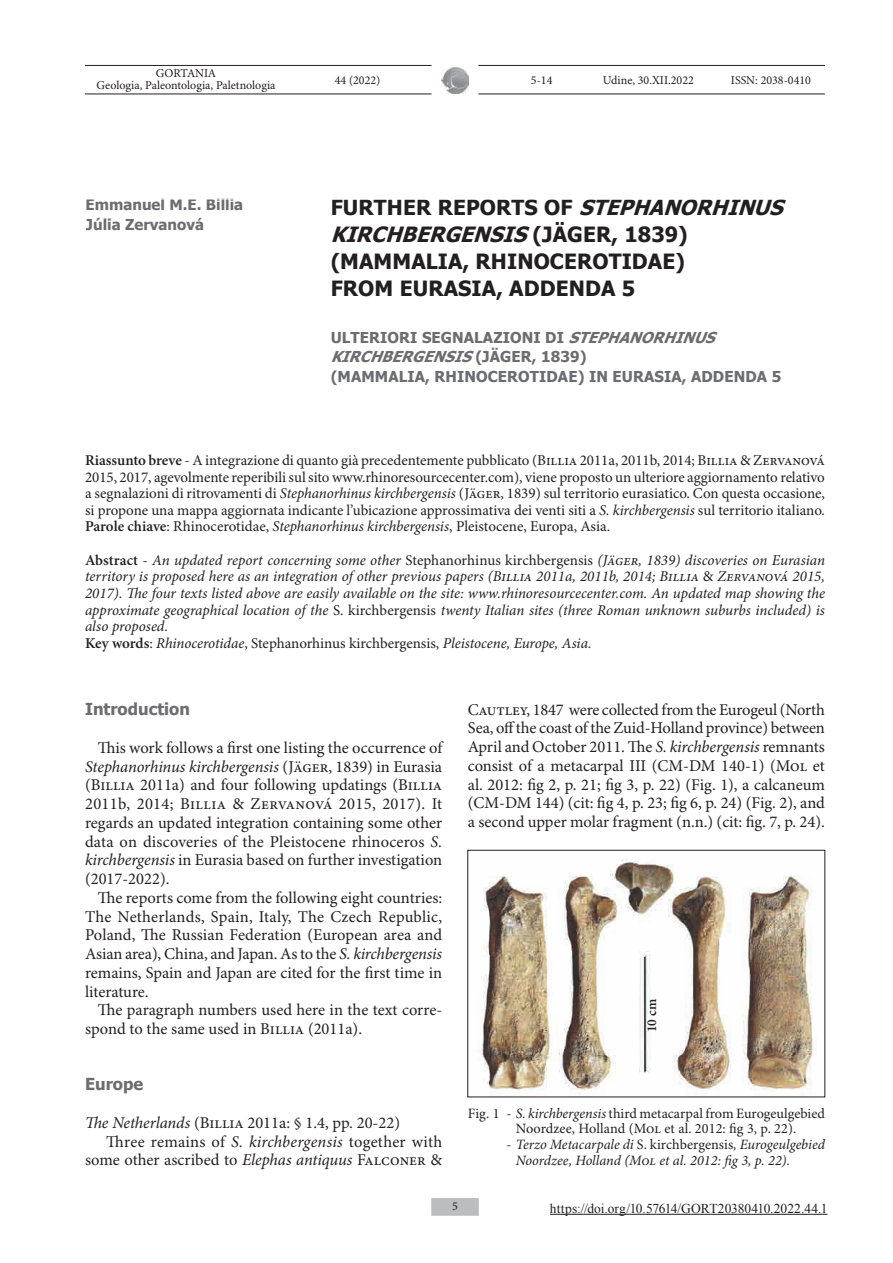
<style>
.page{position:relative;width:893px;height:1263px;background:#fff}
.page>*{position:absolute;margin:0;border:0;box-sizing:border-box;transform-origin:0 0}
.Corpo_del_testo{font:700 21px/27px "Tahoma";letter-spacing:.005em;color:#231f20}
.t1{font:16.5px/18.8px "Minion Pro";color:#231f20;text-align:justify}
.t2{font:700 16.5px "Tahoma";color:#6c6d70}
.Normale{font:15px/16.6px "Minion Pro";color:#231f20;text-align:justify}
.Normale-2{font:italic 15px/16.6px "Minion Pro";letter-spacing:-.005em;color:#231f20;text-align:justify}
.Corpo_del_testo-2{font:700 15px/19.5px "Tahoma";letter-spacing:.005em;color:#6c6d70}
.t3{font:14.25px/15.8px "Minion Pro";color:#231f20}
.t4{font:italic 14.25px/15.8px "Minion Pro";letter-spacing:-.005em;color:#231f20}
.corpo_colonna{font:13.5px "Times New Roman";color:#231f20}
.t5{font:600 13.5px "Minion Pro";color:#231f20}
.t6{font:12px "Minion Pro";color:#231f20}
.s1{font-style:italic}
.s2{font-weight:600}
.s3{font-weight:600;font-style:normal}
.s4{font-style:normal}
</style>
<div class="page">
<div style="left:432px;top:1198px;width:46px;height:17px;background:#bcbdc0"></div>
<hr style="left:478px;top:94px;width:347px;height:1px;background:#231f20">
<hr style="left:85px;top:94px;width:347px;height:1px;background:#231f20">
<hr style="left:478px;top:65px;width:347px;height:1px;background:#231f20">
<hr style="left:85px;top:65px;width:347px;height:1px;background:#231f20">
<img style="left:441px;top:67px;width:28px;height:27px">
<img style="left:478px;top:859px;width:335px;height:236px">
<hr style="left:550px;top:1214px;width:277px;height:1px;background:#231f20">
<p class="t6" style="left:156px;top:66px;width:62px">GORTANIA</p>
<p class="t6" style="left:97px;top:78px;width:180px">Geologia, Paleontologia, Paletnologia</p>
<p class="Corpo_del_testo-2" style="left:86px;top:194px;width:159px">Emmanuel M.E. Billia</p>
<p class="Corpo_del_testo-2" style="left:86px;top:214px;width:120px">Júlia Zervanová</p>
<p class="t6" style="left:335px;top:73px;width:47px">44 (2022)</p>
<p class="t6" style="left:531px;top:73px;width:23px">5-14</p>
<p class="t6" style="left:603px;top:73px;width:93px">Udine, 30.XII.2022</p>
<p class="t6" style="left:731px;top:73px;width:82px">ISSN: 2038-0410</p>
<p class="Corpo_del_testo" style="left:331px;top:193px;width:462px">F U R T H E R R E P O R T S O F <span class="s1">STEPHANORHINUS<br>KIRCHBERGENSIS</span>( J Ä G E R , 1 8 3 9 ) (MAMMALIA, RHINOCEROTIDAE)<br>FROM EURASIA, ADDENDA 5</p>
<p class="Corpo_del_testo-2" style="left:331px;top:326px;width:452px">ULTERIORI SEGNALAZIONI DI <span class="s1">STEPHANORHINUS<br>KIRCHBERGENSIS</span>( J Ä G E R , 1 8 3 9 )<br>(MAMMALIA, RHINOCEROTIDAE) IN EURASIA, ADDENDA 5</p>
<p class="Normale" style="left:85px;top:452px;width:741px"><span class="s2">Riassunto breve</span> - A integrazione di quanto già precedentemente pubblicato (Billia 2011a, 2011b, 2014; Billia &amp; Zervanová 2015, 2017, agevolmente reperibili sul sito www.rhinoresourcecenter.com), viene proposto un ulteriore aggiornamento relativo a segnalazioni di ritrovamenti di <span class="s1">Stephanorhinus kirchbergensis</span> (Jäger, 1839) sul territorio eurasiatico. Con questa occasione, si propone una mappa aggiornata indicante l’ubicazione approssimativa dei venti siti a <span class="s1">S. kirchbergensis</span> sul territorio italiano.</p>
<p class="Normale" style="left:85px;top:519px;width:527px"><span class="s2">Parole chiave</span>: Rhinocerotidae, <span class="s1">Stephanorhinus kirchbergensis</span>, Pleistocene, Europa, Asia.</p>
<p class="Normale-2" style="left:85px;top:552px;width:741px"><span class="s3">Abstract</span> <span class="s4">-</span> An updated report concerning some other <span class="s4">Stephanorhinus kirchbergensis</span> (Jäger, 1839) discoveries on Eurasian territory is proposed here as an integration of other previous papers (Billia 2011a, 2011b, 2014; Billia <span class="s4">&amp;</span> Zervanová 2015, 2017). The four texts listed above are easily available on the site: www.rhinoresourcecenter.com. An updated map showing the approximate geographical location of the <span class="s4">S. kirchbergensis</span> twenty Italian sites (three Roman unknown suburbs included) is also proposed.</p>
<p class="Normale-2" style="left:85px;top:635px;width:508px"><span class="s3">Key words</span><span class="s4">:</span> Rhinocerotidae<span class="s4">, Stephanorhinus kirchbergensis,</span> Pleistocene, Europe, Asia.</p>
<p class="t2" style="left:85px;top:698px;width:106px">Introduction</p>
<p class="t1" style="left:85px;top:739px;width:360px;text-indent:13px">This work follows a first one listing the occurrence of <span class="s1">Stephanorhinus kirchbergensis</span> (Jäger, 1839) in Eurasia (Billia 2011a) and four following updatings (Billia 2011b, 2014; Billia &amp; Zervanová 2015, 2017). It regards an updated integration containing some other data on discoveries of the Pleistocene rhinoceros <span class="s1">S. kirchbergensis</span> in Eurasia based on further investigation (2017-2022).</p>
<p class="t1" style="left:85px;top:889px;width:359px;text-indent:13px">The reports come from the following eight countries:<br>The Netherlands, Spain, Italy, The Czech Republic, Poland, The Russian Federation (European area and Asian area), China, and Japan. As to the <span class="s1">S. kirchbergensis </span>remains, Spain and Japan are cited for the first time in literature.</p>
<p class="t1" style="left:85px;top:1001px;width:359px;text-indent:13px">The paragraph numbers used here in the text corre&shy;spond to the same used in Billia (2011a).</p>
<p class="t1" style="left:468px;top:701px;width:359px">Cautley, 1847 were collected from the Eurogeul (North Sea, off the coast of the Zuid-Holland province) between April and October 2011. The <span class="s1">S. kirchbergensis</span> remnants consist of a metacarpal III (CM-DM 140-1) (Mol et al. 2012: fig 2, p. 21; fig 3, p. 22) (Fig. 1), a calcaneum (CM-DM 144) (cit: fig 4, p. 23; fig 6, p. 24) (Fig. 2), and a second upper molar fragment (n.n.) (cit: fig. 7, p. 24).</p>
<p class="t5" style="left:642px;top:1032px;width:35px;rotate:-90deg">10 cm</p>
<p class="t2" style="left:85px;top:1073px;width:60px">Europe</p>
<p class="t1" style="left:85px;top:1114px;width:316px"><span class="s1">The Netherlands</span> (Billia 2011a: § 1.4, pp. 20-22)</p>
<p class="t1" style="left:85px;top:1133px;width:359px;text-align:right">Three remains of <span class="s1">S. kirchbergensis</span> together with some other ascribed to <span class="s1">Elephas antiquus</span> Falconer &amp;</p>
<p class="t3" style="left:516px;top:1106px;width:311px;text-indent:-48px">Fig. 1 - <span class="s1">S. kirchbergensis</span> third metacarpal from Eurogeulgebied<br>Noordzee, Holland (Mol et al. 2012: fig 3, p. 22).</p>
<p class="t4" style="left:516px;top:1137px;width:311px;text-indent:-9px">- Terzo Metacarpale di <span class="s4">S. kirchbergensis</span>, Eurogeulgebied<br>Noordzee, Holland (Mol et al. 2012: fig 3, p. 22).</p>
<p class="t6" style="left:452px;top:1199px;width:7px">5</p>
<p class="corpo_colonna" style="left:550px;top:1199px;width:279px">https://doi.org/10.57614/GORT20380410.2022.44.1</p>
</div>
